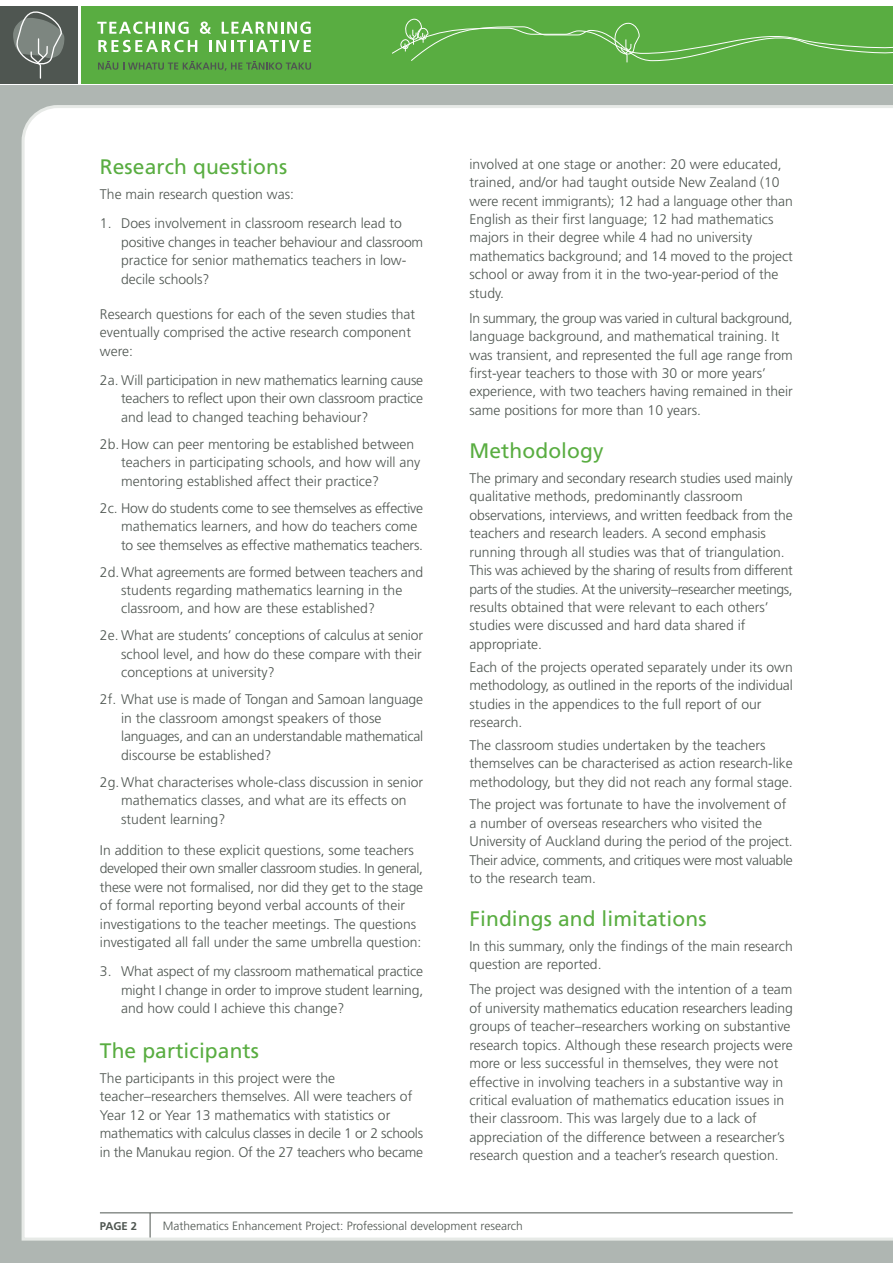
<style>
.page{position:relative;width:893px;height:1263px;background:#fff}
.page>*{position:absolute;margin:0;border:0;box-sizing:border-box;transform-origin:0 0}
.t1{font:21px "Frutiger";letter-spacing:.005em;color:#59ad41}
.t2{font:300 13.95px/18.5px "Frutiger";color:#4f5651}
.t3{font:300 12px "Frutiger";color:#4f5651}
.t4{font:700 11.25px "Frutiger";color:#4f5651}
</style>
<div class="page">
<div style="left:0;top:86px;width:893px;height:1177px;background:#afb6b2"></div>
<div style="left:21px;top:105px;width:872px;height:1136px;background:#fff"></div>
<div style="left:81px;top:6px;width:812px;height:78px;background:#59ad41"></div>
<div style="left:0;top:6px;width:77px;height:78px;background:#4f5651"></div>
<svg style="left:13px;top:11px;width:52px;height:141px"></svg>
<svg style="left:98px;top:40px;width:99px;height:12px"></svg>
<svg style="left:209px;top:40px;width:102px;height:12px"></svg>
<svg style="left:97px;top:22px;width:92px;height:12px"></svg>
<svg style="left:200px;top:22px;width:11px;height:12px"></svg>
<svg style="left:222px;top:22px;width:89px;height:12px"></svg>
<svg style="left:98px;top:61px;width:213px;height:10px"></svg>
<svg style="left:391px;top:18px;width:502px;height:68px"></svg>
<svg style="left:150px;top:1214px;width:1px;height:24px"></svg>
<hr style="left:100px;top:1213px;width:693px;height:1px;background:#4f5651">
<h1 class="t1" style="left:100px;top:158px;width:189px">Research questions</h1>
<p class="t2" style="left:100px;top:186px;width:196px">The main research question was:</p>
<p class="t2" style="left:121px;top:215px;width:303px;text-indent:-21px">1. Does involvement in classroom research lead to positive changes in teacher behaviour and classroom practice for senior mathematics teachers in low&shy;decile schools?</p>
<p class="t2" style="left:100px;top:306px;width:317px">Research questions for each of the seven studies that eventually comprised the active research component were:</p>
<p class="t2" style="left:121px;top:372px;width:303px;text-align:justify;text-indent:-21px">2a. Will participation in new mathematics learning cause teachers to reflect upon their own classroom practice and lead to changed teaching behaviour?</p>
<p class="t2" style="left:121px;top:435px;width:301px;text-indent:-21px">2b.How can peer mentoring be established between teachers in participating schools, and how will any mentoring established affect their practice?</p>
<p class="t2" style="left:121px;top:499px;width:303px;text-indent:-21px">2c. How do students come to see themselves as effective mathematics learners, and how do teachers come to see themselves as effective mathematics teachers.</p>
<p class="t2" style="left:121px;top:563px;width:303px;text-indent:-21px">2d.What agreements are formed between teachers and students regarding mathematics learning in the classroom, and how are these established?</p>
<p class="t2" style="left:121px;top:627px;width:303px;text-align:justify;text-indent:-21px">2e. What are students’ conceptions of calculus at senior school level, and how do these compare with their conceptions at university?</p>
<p class="t2" style="left:121px;top:691px;width:303px;text-indent:-21px">2f. What use is made of Tongan and Samoan language in the classroom amongst speakers of those languages, and can an understandable mathematical discourse be established?</p>
<p class="t2" style="left:121px;top:773px;width:303px;text-indent:-21px">2g.What characterises whole-class discussion in senior mathematics classes, and what are its effects on student learning?</p>
<p class="t2" style="left:100px;top:841px;width:325px">In addition to these explicit questions, some teachers developed their own smaller classroom studies. In general, these were not formalised, nor did they get to the stage of formal reporting beyond verbal accounts of their investigations to the teacher meetings. The questions investigated all fall under the same umbrella question:</p>
<p class="t2" style="left:121px;top:963px;width:303px;text-align:justify;text-indent:-21px">3. What aspect of my classroom mathematical practice might I change in order to improve student learning, and how could I achieve this change?</p>
<h1 class="t1" style="left:100px;top:1042px;width:161px">The participants</h1>
<p class="t2" style="left:100px;top:1070px;width:325px">The participants in this project were the teacher–researchers themselves. All were teachers of Year 12 or Year 13 mathematics with statistics or mathematics with calculus classes in decile 1 or 2 schools in the Manukau region. Of the 27 teachers who became</p>
<p class="t2" style="left:469px;top:155px;width:325px">involved at one stage or another: 20 were educated, trained, and/or had taught outside New Zealand (10 were recent immigrants); 12 had a language other than English as their first language; 12 had mathematics majors in their degree while 4 had no university mathematics background; and 14 moved to the project school or away from it in the two-year-period of the study.</p>
<p class="t2" style="left:469px;top:309px;width:325px">In summary, the group was varied in cultural background, language background, and mathematical training. It was transient, and represented the full age range from first-year teachers to those with 30 or more years’ experience, with two teachers having remained in their same positions for more than 10 years.</p>
<h1 class="t1" style="left:469px;top:442px;width:136px">Methodology</h1>
<p class="t2" style="left:469px;top:469px;width:325px">The primary and secondary research studies used mainly qualitative methods, predominantly classroom observations, interviews, and written feedback from the teachers and research leaders. A second emphasis running through all studies was that of triangulation.<br>This was achieved by the sharing of results from different parts of the studies. At the university–researcher meetings, results obtained that were relevant to each others’ studies were discussed and hard data shared if appropriate.</p>
<p class="t2" style="left:469px;top:658px;width:325px">Each of the projects operated separately under its own methodology, as outlined in the reports of the individual studies in the appendices to the full report of our research.</p>
<p class="t2" style="left:469px;top:736px;width:325px">The classroom studies undertaken by the teachers themselves can be characterised as action research-like methodology, but they did not reach any formal stage.</p>
<p class="t2" style="left:469px;top:796px;width:325px">The project was fortunate to have the involvement of a number of overseas researchers who visited the University of Auckland during the period of the project.<br>Their advice, comments, and critiques were most valuable to the research team.</p>
<h1 class="t1" style="left:469px;top:910px;width:238px">Findings and limitations</h1>
<p class="t2" style="left:469px;top:938px;width:325px">In this summary, only the findings of the main research question are reported.</p>
<p class="t2" style="left:469px;top:981px;width:325px">The project was designed with the intention of a team of university mathematics education researchers leading groups of teacher–researchers working on substantive research topics. Although these research projects were more or less successful in themselves, they were not effective in involving teachers in a substantive way in critical evaluation of mathematics education issues in their classroom. This was largely due to a lack of appreciation of the difference between a researcher’s research question and a teacher’s research question.</p>
<p class="t4" style="left:100px;top:1221px;width:39px">PAGE 2</p>
<p class="t3" style="left:163px;top:1221px;width:361px">Mathematics Enhancement Project: Professional development research</p>
</div>
